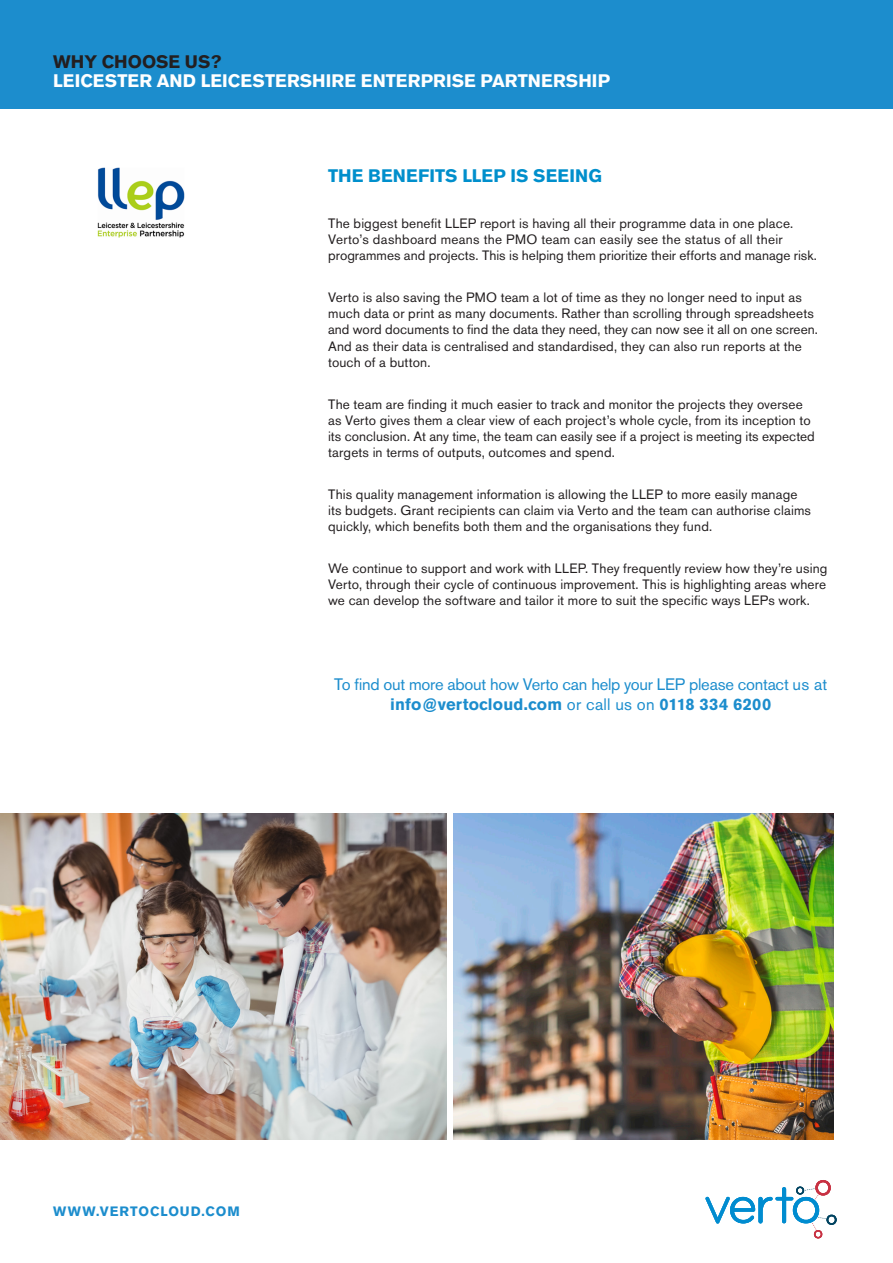
<style>
.page{position:relative;width:893px;height:1263px;background:#fff}
.page>*{position:absolute;margin:0;border:0;box-sizing:border-box;transform-origin:0 0}
.t1{font:700 18px "Akzidenz Grotesk BE";letter-spacing:.005em;color:#fff}
.STORY_-_H2{font:700 18px "Akzidenz Grotesk BE";letter-spacing:.005em;color:#008fcc}
.t2{font:700 18px "Akzidenz Grotesk BE";color:#231f20}
.t3{font:16.5px/19.8px "Akzidenz Grotesk BE";letter-spacing:-.015em;color:#1c8dcd;text-align:center}
.STORY_-_H2-2{font:13.5px/16.2px "Akzidenz Grotesk BE";letter-spacing:.01em;color:#231f20}
.Footnote{font:700 13.5px "Akzidenz Grotesk BE";letter-spacing:.07em;color:#1c8dcd}
.s1{font-weight:700}
</style>
<div class="page">
<div style="left:0;top:0;width:893px;height:108px;background:#1c8dcd"></div>
<img style="left:0;top:813px;width:446px;height:327px">
<img style="left:454px;top:813px;width:379px;height:327px">
<svg style="left:705px;top:1180px;width:132px;height:58px"></svg>
<img style="left:97px;top:167px;width:88px;height:71px">
<p class="t2" style="left:53px;top:51px;width:170px">WHY CHOOSE US?</p>
<p class="t1" style="left:53px;top:70px;width:558px">LEICESTER AND LEICESTERSHIRE ENTERPRISE PARTNERSHIP</p>
<p class="STORY_-_H2" style="left:328px;top:165px;width:275px">THE BENEFITS LLEP IS SEEING</p>
<p class="STORY_-_H2-2" style="left:328px;top:215px;width:490px">The biggest benefit LLEP report is having all their programme data in one place.<br>Verto’s dashboard means the PMO team can easily see the status of all their programmes and projects. This is helping them prioritize their efforts and manage risk.</p>
<p class="STORY_-_H2-2" style="left:328px;top:289px;width:491px">Verto is also saving the PMO team a lot of time as they no longer need to input as much data or print as many documents. Rather than scrolling through spreadsheets and word documents to find the data they need, they can now see it all on one screen.<br>And as their data is centralised and standardised, they can also run reports at the touch of a button.</p>
<p class="STORY_-_H2-2" style="left:328px;top:396px;width:488px">The team are finding it much easier to track and monitor the projects they oversee as Verto gives them a clear view of each project’s whole cycle, from its inception to its conclusion. At any time, the team can easily see if a project is meeting its expected targets in terms of outputs, outcomes and spend.</p>
<p class="STORY_-_H2-2" style="left:328px;top:486px;width:484px">This quality management information is allowing the LLEP to more easily manage its budgets. Grant recipients can claim via Verto and the team can authorise claims quickly, which benefits both them and the organisations they fund.</p>
<p class="STORY_-_H2-2" style="left:328px;top:560px;width:501px;text-align:justify">We continue to support and work with LLEP. They frequently review how they’re using Verto, through their cycle of continuous improvement. This is highlighting areas where we can develop the software and tailor it more to suit the specific ways LEPs work.</p>
<p class="t3" style="left:334px;top:675px;width:494px">To find out more about how Verto can help your LEP please contact us at <span class="s1">info@vertocloud.com</span> or call us on <span class="s1">0118 334 6200</span></p>
<p class="Footnote" style="left:53px;top:1203px;width:188px">WWW.VERTOCLOUD.COM</p>
</div>
